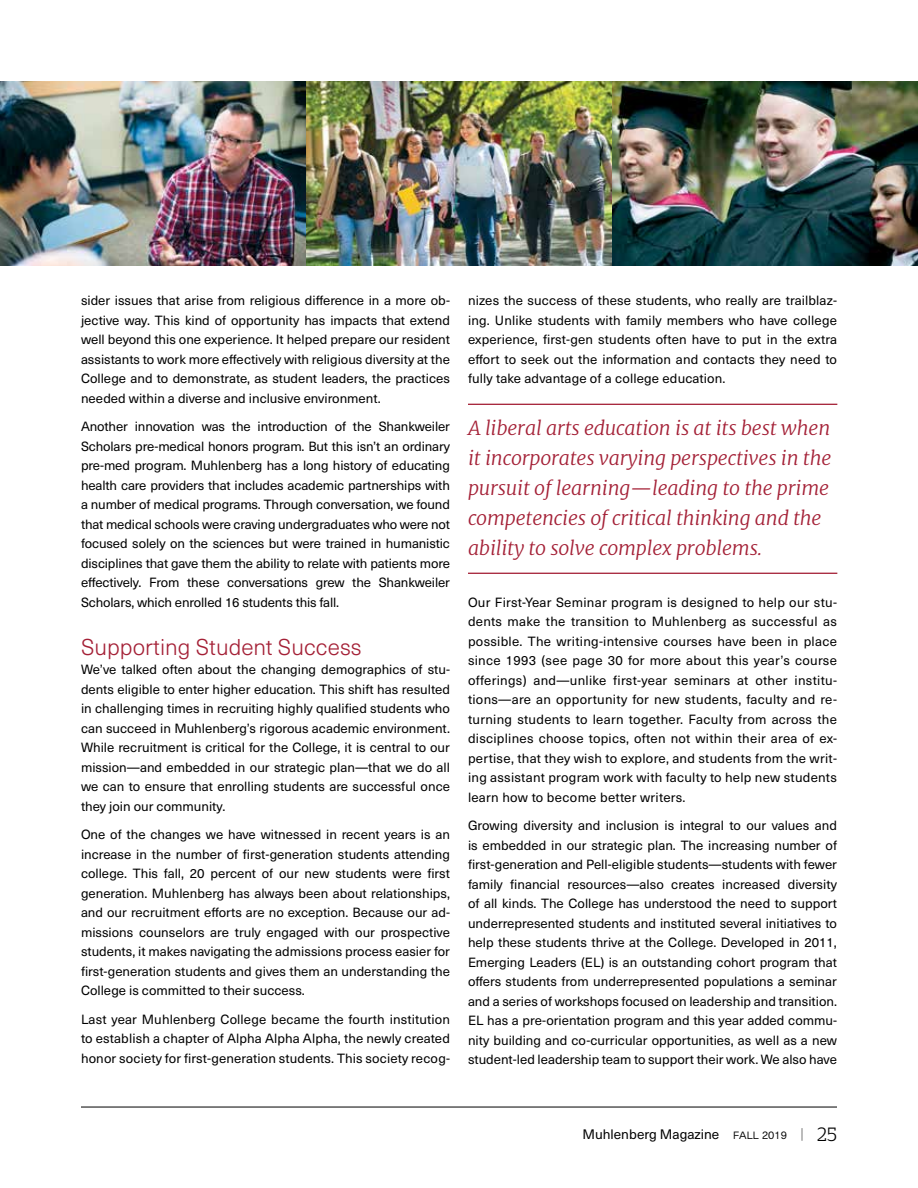
<style>
.page{position:relative;width:918px;height:1188px;background:#fff}
.page>*{position:absolute;margin:0;border:0;box-sizing:border-box;transform-origin:0 0}
.t1{font:300 22.5px "Neue Haas Unica Pro";color:#a42036}
.t2{font:italic 300 19.5px/30px "Merriweather";letter-spacing:-.01em;color:#a42036}
.t3{font:13.5px "Neue Haas Unica Pro";color:#000}
.t4{font:13.2px/19.5px "Neue Haas Unica Pro";color:#000;text-align:justify}
.s1{font-weight:300}
.s2{font-weight:100}
.s3{font-family:"Duplicate Slab";font-weight:300;font-size:21px}
</style>
<div class="page">
<hr style="left:81px;top:1107px;width:756px;height:1px;background:#000">
<img style="left:0;top:81px;width:918px;height:185px">
<hr style="left:468px;top:404px;width:369px;height:1px;background:#a42036">
<hr style="left:468px;top:573px;width:369px;height:1px;background:#a42036">
<p class="t4" style="left:81px;top:291px;width:371px">sider issues that arise from religious difference in a more ob&shy;jective way. This kind of opportunity has impacts that extend well beyond this one experience. It helped prepare our resident assistants to work more effectively with religious diversity at the College and to demonstrate, as student leaders, the practices needed within a diverse and inclusive environment.</p>
<p class="t4" style="left:81px;top:417px;width:371px">Another innovation was the introduction of the Shankweiler Scholars pre-medical honors program. But this isn’t an ordinary pre-med program. Muhlenberg has a long history of educating health care providers that includes academic partnerships with a number of medical programs. Through conversation, we found that medical schools were craving undergraduates who were not focused solely on the sciences but were trained in humanistic disciplines that gave them the ability to relate with patients more effectively. From these conversations grew the Shankweiler Scholars, which enrolled 16 students this fall.</p>
<h1 class="t1" style="left:81px;top:633px;width:282px">Supporting Student Success</h1>
<p class="t4" style="left:81px;top:660px;width:371px">We’ve talked often about the changing demographics of stu&shy;dents eligible to enter higher education. This shift has resulted in challenging times in recruiting highly qualified students who can succeed in Muhlenberg’s rigorous academic environment.<br>While recruitment is critical for the College, it is central to our mission—and embedded in our strategic plan—that we do all we can to ensure that enrolling students are successful once they join our community.</p>
<p class="t4" style="left:81px;top:825px;width:371px">One of the changes we have witnessed in recent years is an increase in the number of first-generation students attending college. This fall, 20 percent of our new students were first generation. Muhlenberg has always been about relationships, and our recruitment efforts are no exception. Because our ad&shy;missions counselors are truly engaged with our prospective students, it makes navigating the admissions process easier for first-generation students and gives them an understanding the College is committed to their success.</p>
<p class="t4" style="left:81px;top:1009px;width:371px">Last year Muhlenberg College became the fourth institution to establish a chapter of Alpha Alpha Alpha, the newly created honor society for first-generation students. This society recog-</p>
<p class="t4" style="left:468px;top:291px;width:371px">nizes the success of these students, who really are trailblaz&shy;ing. Unlike students with family members who have college experience, first-gen students often have to put in the extra effort to seek out the information and contacts they need to fully take advantage of a college education.</p>
<h2 class="t2" style="left:468px;top:413px;width:365px">A liberal arts education is at its best when it incorporates varying perspectives in the pursuit of learning—leading to the prime competencies of critical thinking and the ability to solve complex problems.</h2>
<p class="t4" style="left:468px;top:593px;width:371px">Our First-Year Seminar program is designed to help our stu&shy;dents make the transition to Muhlenberg as successful as possible. The writing-intensive courses have been in place since 1993 (see page 30 for more about this year’s course offerings) and—unlike first-year seminars at other institu&shy;tions—are an opportunity for new students, faculty and re&shy;turning students to learn together. Faculty from across the disciplines choose topics, often not within their area of ex&shy;pertise, that they wish to explore, and students from the writ&shy;ing assistant program work with faculty to help new students learn how to become better writers.</p>
<p class="t4" style="left:468px;top:816px;width:371px">Growing diversity and inclusion is integral to our values and is embedded in our strategic plan. The increasing number of first-generation and Pell-eligible students—students with fewer family financial resources—also creates increased diversity of all kinds. The College has understood the need to support underrepresented students and instituted several initiatives to help these students thrive at the College. Developed in 2011, Emerging Leaders (EL) is an outstanding cohort program that offers students from underrepresented populations a seminar and a series of workshops focused on leadership and transition.<br>EL has a pre-orientation program and this year added commu&shy;nity building and co-curricular opportunities, as well as a new student-led leadership team to support their work. We also have</p>
<p class="t3" style="left:582px;top:1127px;width:256px">Muhlenberg Magazine <span class="s1">fall 2019</span> <span class="s2">|</span> <span class="s3">25</span></p>
</div>
